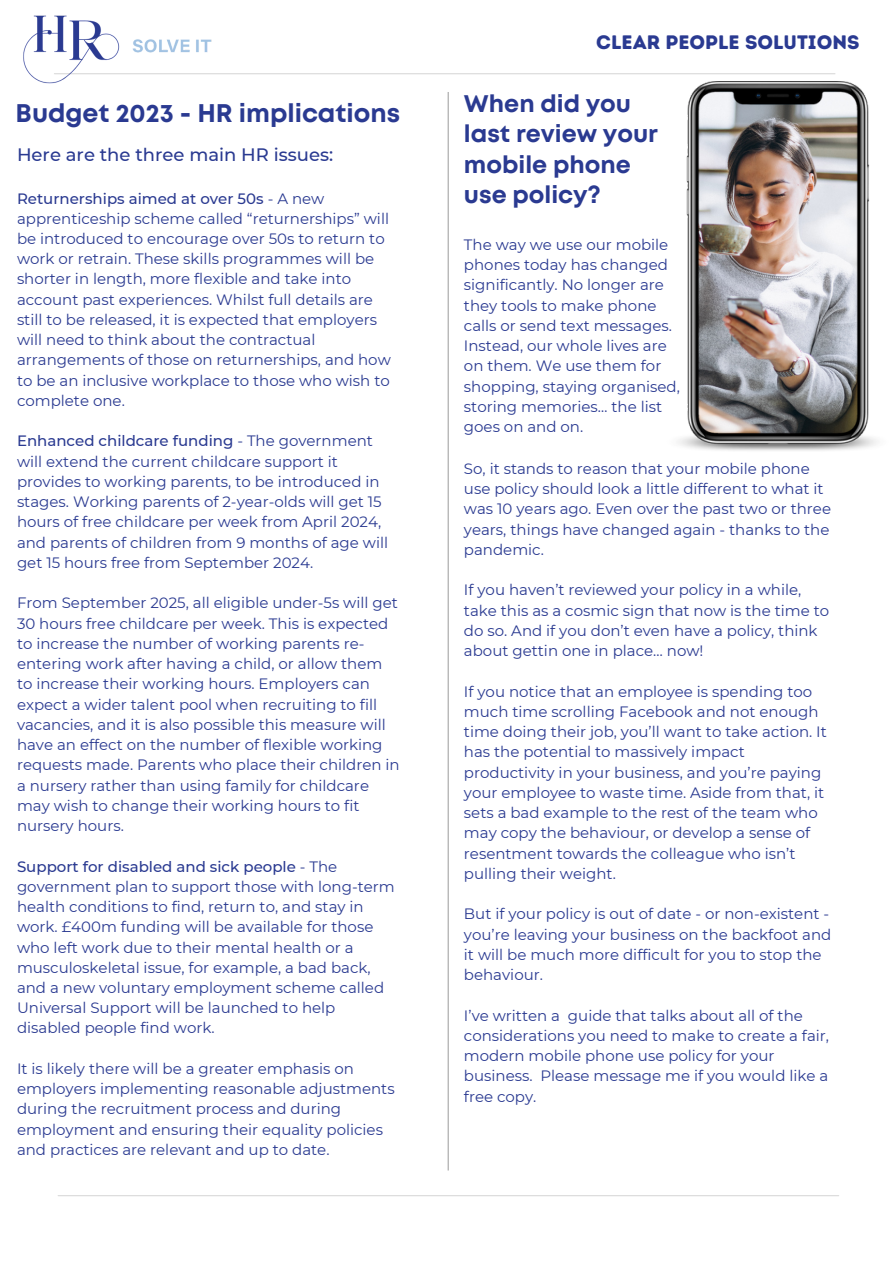
<style>
.page{position:relative;width:893px;height:1264px;background:#fff}
.page>*{position:absolute;margin:0;border:0;box-sizing:border-box;transform-origin:0 0}
.t1{font:700 25.5px "Mont";color:#2a3a91}
.t2{font:700 24px/30.3px "Mont";color:#2a3a91}
.t3{font:19.5px "Intro Rust Base";color:#2a3a91}
.t4{font:500 18px "Montserrat";color:#2a3a91}
.t5{font:15px/20.2px "Montserrat";color:#2a3a91}
.s1{font-weight:500}
</style>
<div class="page">
<hr style="left:58px;top:1195px;width:780px;height:1px;background:#d9d9d9">
<hr style="left:447px;top:92px;width:1px;height:1078px;background:#a6a6a6">
<hr style="left:54px;top:73px;width:780px;height:1px;background:#d9d9d9">
<img style="left:678px;top:81px;width:199px;height:370px">
<img style="left:23px;top:15px;width:210px;height:69px">
<h1 class="t1" style="left:16px;top:104px;width:386px">Budget 2023 - HR implications</h1>
<p class="t4" style="left:17px;top:143px;width:317px">Here are the three main HR issues:</p>
<p class="t5" style="left:17px;top:188px;width:375px"><span class="s1">Returnerships aimed at over 50s</span> - A new apprenticeship scheme called “returnerships” will be introduced to encourage over 50s to return to work or retrain. These skills programmes will be shorter in length, more flexible and take into account past experiences. Whilst full details are still to be released, it is expected that employers will need to think about the contractual arrangements of those on returnerships, and how to be an inclusive workplace to those who wish to complete one.</p>
<p class="t5" style="left:17px;top:431px;width:372px"><span class="s1">Enhanced childcare funding</span> - The government will extend the current childcare support it provides to working parents, to be introduced in stages. Working parents of 2-year-olds will get 15 hours of free childcare per week from April 2024, and parents of children from 9 months of age will get 15 hours free from September 2024.</p>
<p class="t5" style="left:17px;top:593px;width:384px">From September 2025, all eligible under-5s will get 30 hours free childcare per week. This is expected to increase the number of working parents re&shy;entering work after having a child, or allow them to increase their working hours. Employers can expect a wider talent pool when recruiting to fill vacancies, and it is also possible this measure will have an effect on the number of flexible working requests made. Parents who place their children in a nursery rather than using family for childcare may wish to change their working hours to fit nursery hours.</p>
<p class="t5" style="left:17px;top:856px;width:379px"><span class="s1">Support for disabled and sick people</span> - The government plan to support those with long-term health conditions to find, return to, and stay in work. £400m funding will be available for those who left work due to their mental health or a musculoskeletal issue, for example, a bad back, and a new voluntary employment scheme called Universal Support will be launched to help disabled people find work.</p>
<p class="t5" style="left:17px;top:1058px;width:379px">It is likely there will be a greater emphasis on employers implementing reasonable adjustments during the recruitment process and during employment and ensuring their equality policies and practices are relevant and up to date.</p>
<h3 class="t3" style="left:596px;top:31px;width:265px">CLEAR PEOPLE SOLUTIONS</h3>
<h2 class="t2" style="left:464px;top:90px;width:195px">When did you last review your mobile phone use policy?</h2>
<p class="t5" style="left:464px;top:234px;width:217px">The way we use our mobile phones today has changed significantly. No longer are they tools to make phone calls or send text messages.<br>Instead, our whole lives are on them. We use them for shopping, staying organised, storing memories… the list goes on and on.</p>
<p class="t5" style="left:464px;top:458px;width:368px">So, it stands to reason that your mobile phone use policy should look a little different to what it was 10 years ago. Even over the past two or three years, things have changed again - thanks to the pandemic.</p>
<p class="t5" style="left:464px;top:580px;width:367px">If you haven’t reviewed your policy in a while, take this as a cosmic sign that now is the time to do so. And if you don’t even have a policy, think about gettin one in place… now!</p>
<p class="t5" style="left:464px;top:681px;width:364px">If you notice that an employee is spending too much time scrolling Facebook and not enough time doing their job, you’ll want to take action. It has the potential to massively impact productivity in your business, and you’re paying your employee to waste time. Aside from that, it sets a bad example to the rest of the team who may copy the behaviour, or develop a sense of resentment towards the colleague who isn’t pulling their weight.</p>
<p class="t5" style="left:464px;top:903px;width:369px">But if your policy is out of date - or non-existent - you’re leaving your business on the backfoot and it will be much more difficult for you to stop the behaviour.</p>
<p class="t5" style="left:464px;top:1005px;width:366px">I’ve written a guide that talks about all of the considerations you need to make to create a fair, modern mobile phone use policy for your business. Please message me if you would like a free copy.</p>
</div>
